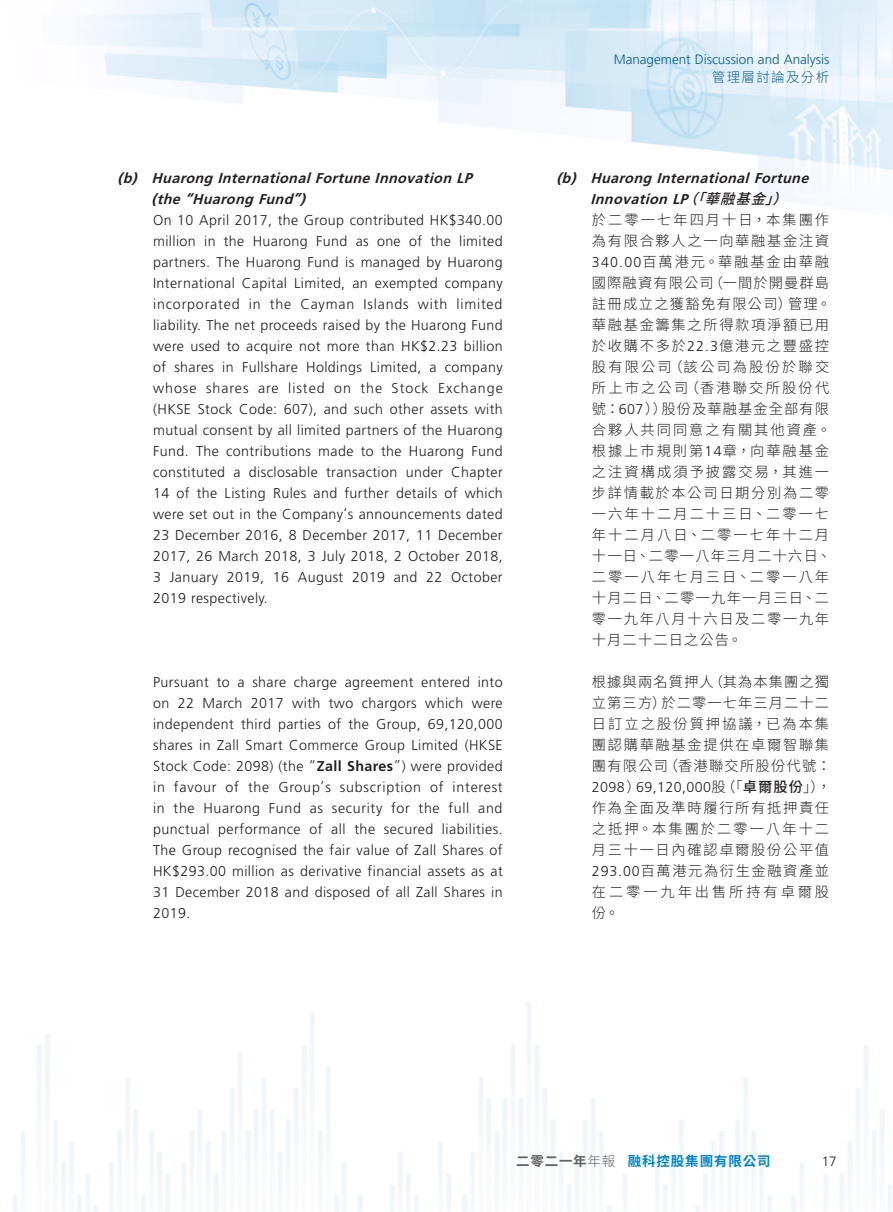
<style>
.page{position:relative;width:893px;height:1212px;background:#fff}
.page>*{position:absolute;margin:0;border:0;box-sizing:border-box;transform-origin:0 0}
.Body_Text{font:300 14.25px/21px "Frutiger LT Std";letter-spacing:.03em;color:#231f20;text-align:justify}
.C_Body_Text{font:300 14.25px/21px "Source Han Sans TC";letter-spacing:.12em;color:#231f20}
.Heading_3{font:italic 700 14.25px/21px "Frutiger LT Std";color:#231f20}
.C_Heading_3{font:italic 700 14.25px/21px "Frutiger LT Std";color:#231f20}
.t1{font:300 13.5px "Frutiger LT Std";color:#0a5e87}
.t2{font:700 13.5px "Source Han Sans TC";letter-spacing:.065em;color:#0083ca}
.t3{font:300 13.5px "Source Han Sans TC";letter-spacing:.1em;color:#0a5e87}
.t4{font:300 13.5px "Frutiger LT Std";color:#231f20}
.s1{font-weight:700}
.s2{font-family:"Source Han Sans TC";font-weight:500}
.s3{font-family:"Frutiger LT Std"}
.s4{font-weight:500}
.s5{color:#636366}
.s6{font-weight:300;color:#636366}
</style>
<div class="page">
<img style="left:13px;top:0;width:880px;height:1212px">
<p class="Heading_3" style="left:152px;top:167px;width:326px;text-indent:-34px">(b) Huarong InternationalFortune Innovation LP (the “Huarong Fund”)</p>
<p class="Body_Text" style="left:153px;top:209px;width:351px">On 10 April 2017, the Group contributed HK$340.00 million in the Huarong Fund as one of the limited partners. The Huarong Fund is managed by Huarong International Capital Limited, an exempted company incorporated in the Cayman Islands with limited liability. The net proceeds raised by the Huarong Fund were used to acquire not more than HK$2.23 billion of shares in Fullshare Holdings Limited, a company whose shares are listed on the Stock Exchange (HKSE Stock Code: 607), and such other assets with mutual consent by all limited partners of the Huarong Fund. The contributions made to the Huarong Fund constituted a disclosable transaction under Chapter 14 of the Listing Rules and further details of which were set out in the Company’s announcements dated 23 December 2016, 8 December 2017, 11 December 2017, 26 March 2018, 3 July 2018, 2 October 2018, 3 January 2019, 16 August 2019 and 22 October 2019 respectively.</p>
<p class="Body_Text" style="left:153px;top:671px;width:351px">Pursuant to a share charge agreement entered into on 22 March 2017 with two chargors which were independent third parties of the Group, 69,120,000 shares in Zall Smart Commerce Group Limited (HKSE Stock Code: 2098) (the “<span class="s1">Zall Shares</span>”) were provided in favour of the Group’s subscription of interest in the Huarong Fund as security for the full and punctual performance of all the secured liabilities.<br>The Group recognised the fair value of Zall Shares of HK$293.00 million as derivative financial assets as at 31 December 2018 and disposed of all Zall Shares in 2019.</p>
<p class="t1" style="left:614px;top:52px;width:217px">Management Discussion and Analysis</p>
<p class="t3" style="left:712px;top:69px;width:119px">管理層討論及分析</p>
<p class="C_Heading_3" style="left:590px;top:167px;width:224px;text-indent:-34px">(b) Huarong InternationalFortune<br>Innovation LP<span class="s2">（「華融基金」）</span></p>
<p class="C_Body_Text" style="left:592px;top:209px;width:241px">於二零一七年四月十日，本集團作為有限合夥人之一向華融基金注資<br><span class="s3">340.00</span>百萬港元。華融基金由華融國際融資有限公司（一間於開曼群島註冊成立之獲豁免有限公司）管理。華融基金籌集之所得款項淨額已用於收購不多於<span class="s3">22.3</span>億港元之豐盛控股有限公司（該公司為股份於聯交所上市之公司（香港聯交所股份代號：<span class="s3">607</span>））股份及華融基金全部有限合夥人共同同意之有關其他資產。根據上市規則第<span class="s3">14</span>章，向華融基金之注資構成須予披露交易，其進一步詳情載於本公司日期分別為二零一六年十二月二十三日、二零一七年十二月八日、二零一七年十二月十一日、二零一八年三月二十六日、二零一八年七月三日、二零一八年十月二日、二零一九年一月三日、二零一九年八月十六日及二零一九年十月二十二日之公告。</p>
<p class="C_Body_Text" style="left:592px;top:671px;width:241px">根據與兩名質押人（其為本集團之獨立第三方）於二零一七年三月二十二日訂立之股份質押協議，已為本集團認購華融基金提供在卓爾智聯集團有限公司（香港聯交所股份代號：<br><span class="s3">2098</span>）<span class="s3">69,120,000</span>股（「<span class="s4">卓爾股份</span>」），作為全面及準時履行所有抵押責任之抵押。本集團於二零一八年十二月三十一日內確認卓爾股份公平值<br><span class="s3">293.00</span>百萬港元為衍生金融資產並在二零一九年出售所持有卓爾股份。</p>
<p class="t2" style="left:516px;top:1153px;width:256px"><span class="s5">二零二一年</span><span class="s6">年報</span> 融科控股集團有限公司</p>
<p class="t4" style="left:822px;top:1153px;width:17px">17</p>
</div>
